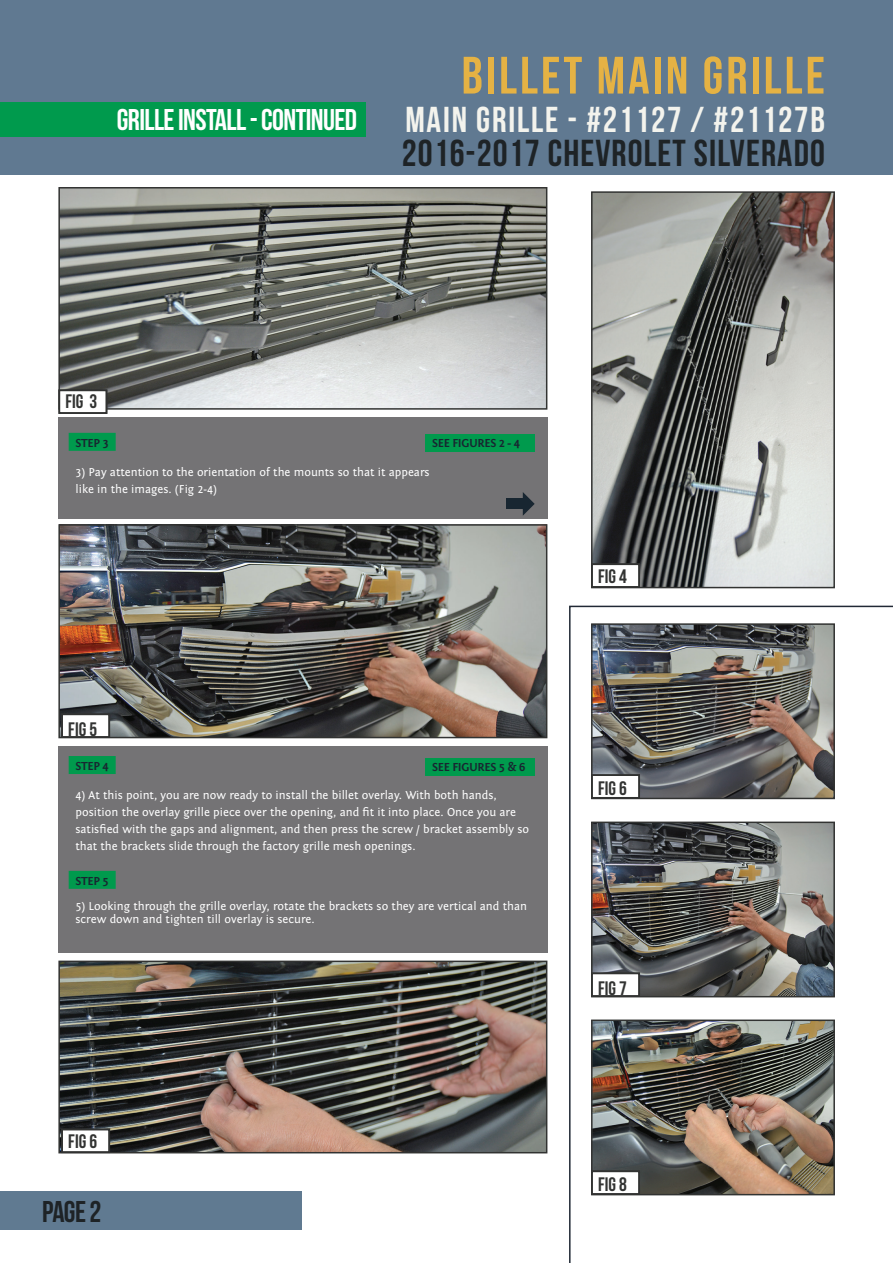
<style>
.page{position:relative;width:893px;height:1263px;background:#fff}
.page>*{position:absolute;margin:0;border:0;box-sizing:border-box;transform-origin:0 0}
.t1{font:52.5px "Bebas Neue";letter-spacing:.06em;color:#e5b244}
.t2{font:37.5px "Bebas Neue";letter-spacing:.03em;color:#1e2326}
.t3{font:36px "Bebas Neue";letter-spacing:.05em;color:#f3f3ed}
.t4{font:30px "Bebas Neue";letter-spacing:-.02em;color:#fff}
.t5{font:30px "Bebas Neue";color:#1e2326}
.t6{font:19.5px "Bebas Neue";color:#323332}
.t7{font:12px/17px "Fontin Sans";color:#fff}
.t8{font:700 12px "Fontin Sans";letter-spacing:-.02em;color:#182631}
</style>
<div class="page">
<div style="left:0;top:1191px;width:301px;height:39px;background:#607a91"></div>
<img style="left:61px;top:190px;width:483px;height:217px">
<div style="left:58px;top:187px;width:489px;height:223px;border:2px solid #323332"></div>
<div style="left:59px;top:390px;width:48px;height:24px;background:#fff"></div>
<div style="left:58px;top:389px;width:49px;height:25px;border:2px solid #323332"></div>
<img style="left:594px;top:194px;width:238px;height:391px">
<div style="left:591px;top:191px;width:244px;height:397px;border:2px solid #323332"></div>
<div style="left:591px;top:563px;width:49px;height:25px;background:#fff"></div>
<div style="left:591px;top:563px;width:49px;height:25px;border:2px solid #323332"></div>
<img style="left:61px;top:527px;width:483px;height:208px">
<div style="left:58px;top:524px;width:489px;height:214px;border:2px solid #323332"></div>
<div style="left:61px;top:713px;width:49px;height:25px;background:#fff"></div>
<div style="left:61px;top:713px;width:49px;height:25px;border:2px solid #323332"></div>
<img style="left:61px;top:963px;width:483px;height:187px">
<div style="left:58px;top:960px;width:489px;height:193px;border:2px solid #323332"></div>
<div style="left:61px;top:1129px;width:49px;height:24px;background:#fff"></div>
<div style="left:61px;top:1128px;width:49px;height:25px;border:2px solid #323332"></div>
<img style="left:569px;top:605px;width:324px;height:658px">
<div style="left:58px;top:417px;width:489px;height:101px;background:#747375"></div>
<div style="left:58px;top:746px;width:489px;height:206px;background:#747375"></div>
<div style="left:69px;top:433px;width:47px;height:18px;background:#009a4d"></div>
<div style="left:69px;top:756px;width:47px;height:18px;background:#009a4d"></div>
<div style="left:69px;top:871px;width:47px;height:18px;background:#009a4d"></div>
<div style="left:425px;top:434px;width:110px;height:18px;background:#009a4d"></div>
<div style="left:425px;top:758px;width:110px;height:18px;background:#009a4d"></div>
<div style="left:0;top:0;width:893px;height:174px;background:#607991"></div>
<div style="left:0;top:102px;width:366px;height:34px;background:#009a4d"></div>
<svg style="left:523px;top:492px;width:12px;height:24px"></svg>
<div style="left:506px;top:499px;width:17px;height:10px;background:#182631"></div>
<h1 class="t1" style="left:462px;top:47px;width:365px">BILLET MAIN GRILLE</h1>
<h3 class="t4" style="left:117px;top:103px;width:242px">GRILLE INSTALL - CONTINUED</h3>
<h3 class="t3" style="left:405px;top:100px;width:421px">MAIN GRILLE - #21127 / #21127B</h3>
<h2 class="t2" style="left:402px;top:132px;width:425px">2016-2017 CHEVROLET SILVERADO</h2>
<h3 class="t6" style="left:66px;top:391px;width:33px">FIG 3</h3>
<p class="t8" style="left:75px;top:436px;width:35px">STEP 3</p>
<p class="t7" style="left:75px;top:464px;width:356px">3) Pay attention to the orientation of the mounts so that it appears like in the images. (Fig 2-4)</p>
<p class="t8" style="left:432px;top:436px;width:89px">SEE FIGURES 2 - 4</p>
<h3 class="t6" style="left:68px;top:718px;width:30px">FIG 5</h3>
<p class="t8" style="left:75px;top:759px;width:35px">STEP 4</p>
<p class="t7" style="left:75px;top:787px;width:455px">4) At this point, you are now ready to install the billet overlay. With both hands, position the overlay grille piece over the opening, and fit it into place. Once you are satisfied with the gaps and alignment, and then press the screw / bracket assembly so that the brackets slide through the factory grille mesh openings.</p>
<p class="t8" style="left:75px;top:874px;width:35px">STEP 5</p>
<p class="t7" style="left:75px;top:900px;width:453px;line-height:12.8px">5) Looking through the grille overlay, rotate the brackets so they are vertical and than screw down and tighten till overlay is secure.</p>
<p class="t8" style="left:432px;top:760px;width:95px">SEE FIGURES 5 &amp; 6</p>
<h3 class="t6" style="left:68px;top:1131px;width:30px">FIG 6</h3>
<h3 class="t5" style="left:42px;top:1195px;width:61px">PAGE 2</h3>
<h3 class="t6" style="left:598px;top:565px;width:30px">FIG 4</h3>
<h3 class="t6" style="left:598px;top:778px;width:30px">FIG 6</h3>
<h3 class="t6" style="left:598px;top:978px;width:30px">FIG 7</h3>
<h3 class="t6" style="left:598px;top:1173px;width:30px">FIG 8</h3>
</div>
